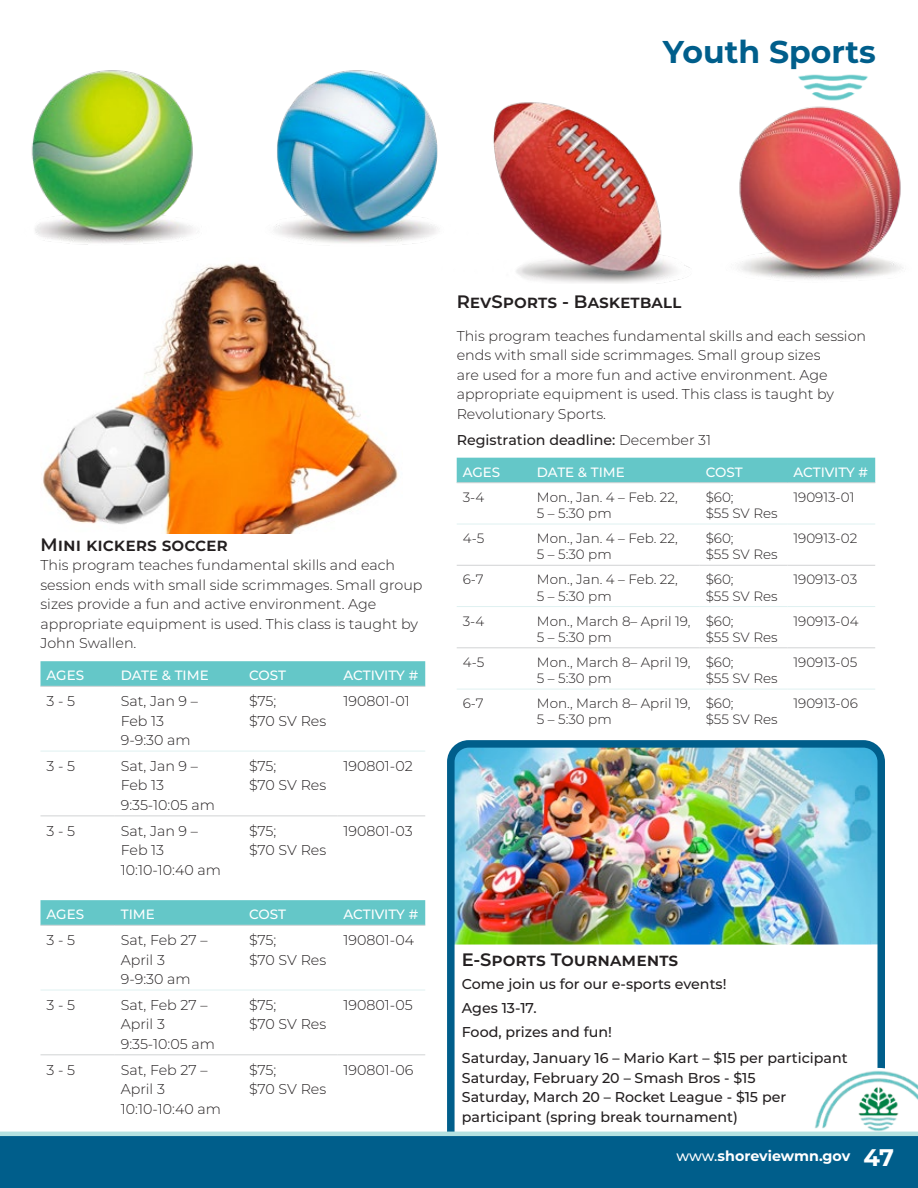
<style>
.page{position:relative;width:918px;height:1188px;background:#fff}
.page>*{position:absolute;margin:0;border:0;box-sizing:border-box;transform-origin:0 0}
.t1{font:700 31.5px "Montserrat";color:#005e8b}
.t2{font:600 18px "Montserrat";color:#231f20}
.t3{font:300 14.25px/19.5px "Montserrat";color:#231f20}
.t4{font:500 14.25px/19.5px "Montserrat";color:#231f20}
.t5{font:700 14.25px "Montserrat";color:#fff}
.t6{font:300 13.5px/16.2px "Montserrat";color:#231f20}
.t7{font:500 13.5px "Montserrat";letter-spacing:-.005em;color:#fff}
.s1{font-weight:300}
.s2{font-weight:500}
.s3{font-size:24px}
</style>
<div class="page">
<img style="left:443px;top:740px;width:442px;height:392px">
<img style="left:811px;top:1068px;width:107px;height:64px">
<div style="left:0;top:1136px;width:918px;height:52px;background:#005e8b"></div>
<hr style="left:0;top:1132px;width:918px;height:4px;background:#b4e1e1">
<img style="left:798px;top:74px;width:70px;height:12px">
<img style="left:43px;top:263px;width:356px;height:271px">
<svg style="left:40px;top:661px;width:385px;height:25px;background:#66c7c8"></svg>
<hr style="left:40px;top:686px;width:75px;height:1px;background:#d1d3d4">
<hr style="left:115px;top:686px;width:128px;height:1px;background:#d1d3d4">
<hr style="left:243px;top:686px;width:95px;height:1px;background:#d1d3d4">
<hr style="left:338px;top:686px;width:87px;height:1px;background:#d1d3d4">
<hr style="left:40px;top:816px;width:75px;height:1px;background:#d1d3d4">
<hr style="left:115px;top:816px;width:128px;height:1px;background:#d1d3d4">
<hr style="left:243px;top:816px;width:95px;height:1px;background:#d1d3d4">
<hr style="left:338px;top:816px;width:87px;height:1px;background:#d1d3d4">
<hr style="left:40px;top:751px;width:75px;height:1px;background:#dff1f1">
<hr style="left:115px;top:751px;width:128px;height:1px;background:#dff1f1">
<hr style="left:243px;top:751px;width:95px;height:1px;background:#dff1f1">
<hr style="left:338px;top:751px;width:87px;height:1px;background:#dff1f1">
<svg style="left:40px;top:900px;width:385px;height:25px;background:#66c7c8"></svg>
<hr style="left:40px;top:925px;width:75px;height:1px;background:#d1d3d4">
<hr style="left:115px;top:925px;width:128px;height:1px;background:#d1d3d4">
<hr style="left:243px;top:925px;width:95px;height:1px;background:#d1d3d4">
<hr style="left:338px;top:925px;width:87px;height:1px;background:#d1d3d4">
<hr style="left:40px;top:1054px;width:75px;height:1px;background:#d1d3d4">
<hr style="left:115px;top:1054px;width:128px;height:1px;background:#d1d3d4">
<hr style="left:243px;top:1054px;width:95px;height:1px;background:#d1d3d4">
<hr style="left:338px;top:1054px;width:87px;height:1px;background:#d1d3d4">
<hr style="left:40px;top:990px;width:75px;height:1px;background:#dff1f1">
<hr style="left:115px;top:990px;width:128px;height:1px;background:#dff1f1">
<hr style="left:243px;top:990px;width:95px;height:1px;background:#dff1f1">
<hr style="left:338px;top:990px;width:87px;height:1px;background:#dff1f1">
<div style="left:457px;top:458px;width:418px;height:24px;background:#64c7c8"></div>
<hr style="left:457px;top:482px;width:74px;height:1px;background:#d1d3d4">
<hr style="left:531px;top:482px;width:169px;height:1px;background:#d1d3d4">
<hr style="left:700px;top:482px;width:87px;height:1px;background:#d1d3d4">
<hr style="left:787px;top:482px;width:88px;height:1px;background:#d1d3d4">
<hr style="left:457px;top:565px;width:74px;height:1px;background:#d1d3d4">
<hr style="left:531px;top:565px;width:169px;height:1px;background:#d1d3d4">
<hr style="left:700px;top:565px;width:87px;height:1px;background:#d1d3d4">
<hr style="left:787px;top:565px;width:88px;height:1px;background:#d1d3d4">
<hr style="left:457px;top:647px;width:74px;height:1px;background:#d1d3d4">
<hr style="left:531px;top:647px;width:169px;height:1px;background:#d1d3d4">
<hr style="left:700px;top:647px;width:87px;height:1px;background:#d1d3d4">
<hr style="left:787px;top:647px;width:88px;height:1px;background:#d1d3d4">
<hr style="left:457px;top:524px;width:74px;height:1px;background:#dff1f1">
<hr style="left:531px;top:524px;width:169px;height:1px;background:#dff1f1">
<hr style="left:700px;top:524px;width:87px;height:1px;background:#dff1f1">
<hr style="left:787px;top:524px;width:88px;height:1px;background:#dff1f1">
<hr style="left:457px;top:606px;width:74px;height:1px;background:#dff1f1">
<hr style="left:531px;top:606px;width:169px;height:1px;background:#dff1f1">
<hr style="left:700px;top:606px;width:87px;height:1px;background:#dff1f1">
<hr style="left:787px;top:606px;width:88px;height:1px;background:#dff1f1">
<hr style="left:457px;top:689px;width:74px;height:1px;background:#dff1f1">
<hr style="left:531px;top:689px;width:169px;height:1px;background:#dff1f1">
<hr style="left:700px;top:689px;width:87px;height:1px;background:#dff1f1">
<hr style="left:787px;top:689px;width:88px;height:1px;background:#dff1f1">
<img style="left:493px;top:86px;width:410px;height:198px">
<img style="left:31px;top:70px;width:407px;height:175px">
<h1 class="t1" style="left:663px;top:29px;width:214px">Youth Sports</h1>
<p class="t2" style="left:40px;top:532px;width:189px">Mini kickers soccer</p>
<p class="t3" style="left:40px;top:555px;width:384px">This program teaches fundamental skills and each session ends with small side scrimmages. Small group sizes provide a fun and active environment. Age appropriate equipment is used. This class is taught by John Swallen.</p>
<p class="t7" style="left:46px;top:666px;width:39px">AGES</p>
<p class="t7" style="left:121px;top:666px;width:89px">DATE &amp; TIME</p>
<p class="t7" style="left:249px;top:666px;width:39px">COST</p>
<p class="t7" style="left:344px;top:666px;width:76px">ACTIVITY #</p>
<p class="t3" style="left:46px;top:691px;width:30px">3 - 5</p>
<p class="t3" style="left:121px;top:691px;width:79px">Sat, Jan 9 –<br>Feb 13<br>9-9:30 am</p>
<p class="t3" style="left:249px;top:691px;width:79px">$75;<br>$70 SV Res</p>
<p class="t3" style="left:344px;top:691px;width:68px">190801-01</p>
<p class="t3" style="left:47px;top:756px;width:30px">3 - 5</p>
<p class="t3" style="left:121px;top:756px;width:96px">Sat, Jan 9 –<br>Feb 13<br>9:35-10:05 am</p>
<p class="t3" style="left:249px;top:756px;width:79px">$75;<br>$70 SV Res</p>
<p class="t3" style="left:344px;top:756px;width:71px">190801-02</p>
<p class="t3" style="left:47px;top:820px;width:30px">3 - 5</p>
<p class="t3" style="left:121px;top:820px;width:102px">Sat, Jan 9 –<br>Feb 13<br>10:10-10:40 am</p>
<p class="t3" style="left:249px;top:820px;width:79px">$75;<br>$70 SV Res</p>
<p class="t3" style="left:344px;top:820px;width:71px">190801-03</p>
<p class="t7" style="left:46px;top:905px;width:39px">AGES</p>
<p class="t7" style="left:121px;top:905px;width:36px">TIME</p>
<p class="t7" style="left:249px;top:905px;width:39px">COST</p>
<p class="t7" style="left:344px;top:905px;width:76px">ACTIVITY #</p>
<p class="t3" style="left:46px;top:930px;width:30px">3 - 5</p>
<p class="t3" style="left:121px;top:930px;width:88px">Sat, Feb 27 –<br>April 3<br>9-9:30 am</p>
<p class="t3" style="left:249px;top:930px;width:79px">$75;<br>$70 SV Res</p>
<p class="t3" style="left:344px;top:930px;width:72px">190801-04</p>
<p class="t3" style="left:47px;top:995px;width:30px">3 - 5</p>
<p class="t3" style="left:121px;top:995px;width:96px">Sat, Feb 27 –<br>April 3<br>9:35-10:05 am</p>
<p class="t3" style="left:249px;top:995px;width:79px">$75;<br>$70 SV Res</p>
<p class="t3" style="left:344px;top:995px;width:71px">190801-05</p>
<p class="t3" style="left:47px;top:1059px;width:30px">3 - 5</p>
<p class="t3" style="left:121px;top:1059px;width:102px">Sat, Feb 27 –<br>April 3<br>10:10-10:40 am</p>
<p class="t3" style="left:249px;top:1059px;width:79px">$75;<br>$70 SV Res</p>
<p class="t3" style="left:344px;top:1059px;width:71px">190801-06</p>
<p class="t2" style="left:457px;top:289px;width:226px">RevSports - Basketball</p>
<p class="t3" style="left:457px;top:325px;width:411px">This program teaches fundamental skills and each session ends with small side scrimmages. Small group sizes<br>are used for a more fun and active environment. Age appropriate equipment is used. This class is taught by Revolutionary Sports.</p>
<p class="t4" style="left:457px;top:430px;width:256px">Registration deadline: <span class="s1">December 31</span></p>
<p class="t7" style="left:463px;top:463px;width:39px">AGES</p>
<p class="t7" style="left:537px;top:463px;width:89px">DATE &amp; TIME</p>
<p class="t7" style="left:706px;top:463px;width:39px">COST</p>
<p class="t7" style="left:793px;top:463px;width:76px">ACTIVITY #</p>
<p class="t6" style="left:463px;top:488px;width:23px">3-4</p>
<p class="t6" style="left:537px;top:488px;width:142px">Mon., Jan. 4 – Feb. 22,<br>5 – 5:30 pm</p>
<p class="t6" style="left:706px;top:488px;width:73px">$60;<br>$55 SV Res</p>
<p class="t6" style="left:793px;top:488px;width:63px">190913-01</p>
<p class="t6" style="left:463px;top:530px;width:23px">4-5</p>
<p class="t6" style="left:537px;top:530px;width:142px">Mon., Jan. 4 – Feb. 22,<br>5 – 5:30 pm</p>
<p class="t6" style="left:706px;top:530px;width:73px">$60;<br>$55 SV Res</p>
<p class="t6" style="left:793px;top:530px;width:65px">190913-02</p>
<p class="t6" style="left:463px;top:571px;width:23px">6-7</p>
<p class="t6" style="left:537px;top:571px;width:142px">Mon., Jan. 4 – Feb. 22,<br>5 – 5:30 pm</p>
<p class="t6" style="left:706px;top:571px;width:73px">$60;<br>$55 SV Res</p>
<p class="t6" style="left:793px;top:571px;width:65px">190913-03</p>
<p class="t6" style="left:463px;top:612px;width:23px">3-4</p>
<p class="t6" style="left:537px;top:612px;width:155px">Mon., March 8– April 19,<br>5 – 5:30 pm</p>
<p class="t6" style="left:706px;top:612px;width:73px">$60;<br>$55 SV Res</p>
<p class="t6" style="left:793px;top:612px;width:67px">190913-04</p>
<p class="t6" style="left:463px;top:654px;width:23px">4-5</p>
<p class="t6" style="left:537px;top:654px;width:155px">Mon., March 8– April 19,<br>5 – 5:30 pm</p>
<p class="t6" style="left:706px;top:654px;width:73px">$60;<br>$55 SV Res</p>
<p class="t6" style="left:793px;top:654px;width:65px">190913-05</p>
<p class="t6" style="left:463px;top:695px;width:23px">6-7</p>
<p class="t6" style="left:537px;top:695px;width:155px">Mon., March 8– April 19,<br>5 – 5:30 pm</p>
<p class="t6" style="left:706px;top:695px;width:73px">$60;<br>$55 SV Res</p>
<p class="t6" style="left:793px;top:695px;width:66px">190913-06</p>
<p class="t2" style="left:462px;top:947px;width:218px">E-Sports Tournaments</p>
<p class="t4" style="left:462px;top:971px;width:266px;line-height:24.2px">Come join us for our e-sports events!<br>Ages 13-17.<br>Food, prizes and fun!</p>
<p class="t4" style="left:462px;top:1048px;width:387px">Saturday, January 16 – Mario Kart – $15 per participant Saturday, February 20 – Smash Bros - $15<br>Saturday, March 20 – Rocket League - $15 per participant (spring break tournament)</p>
<p class="t5" style="left:677px;top:1146px;width:219px"><span class="s2">www.</span>shoreviewmn.gov <span class="s3">47</span></p>
</div>
